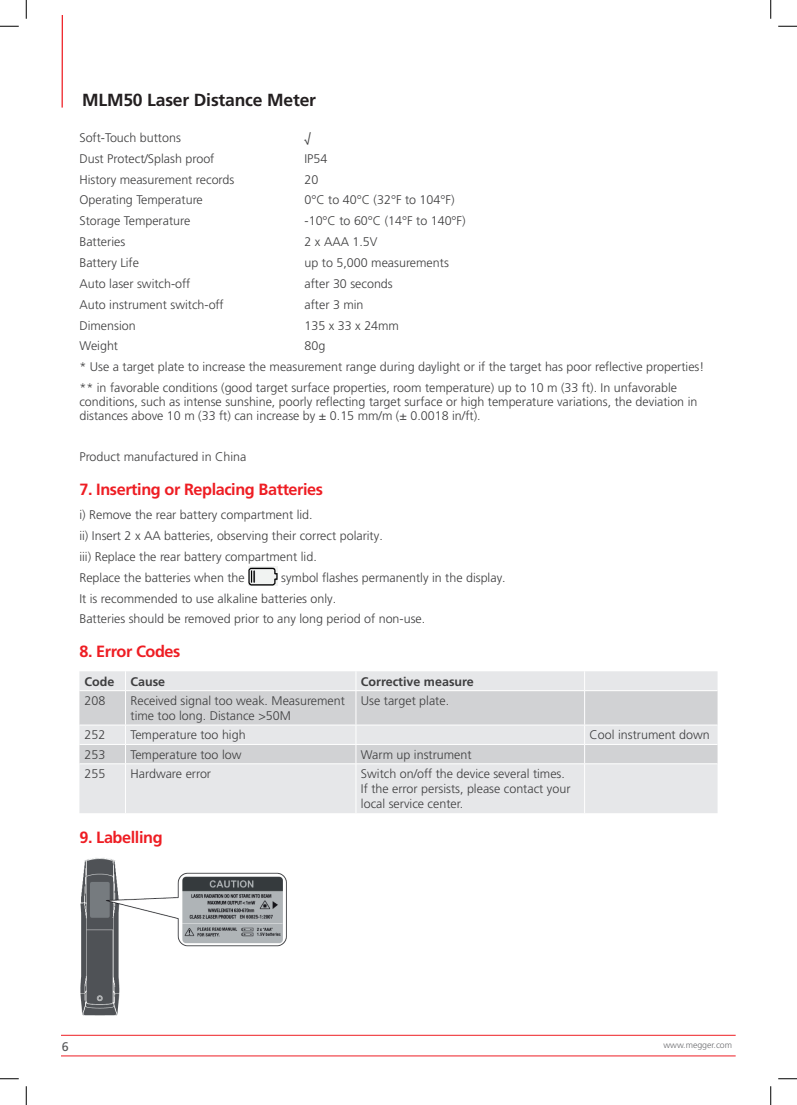
<style>
.page{position:relative;width:797px;height:1105px;background:#fff}
.page>*{position:absolute;margin:0;border:0;box-sizing:border-box;transform-origin:0 0}
.t1{font:700 17.5px "Frutiger LT Pro";letter-spacing:-.01em;color:#231f20}
.t2{font:700 16.25px "Frutiger LT Pro";letter-spacing:-.025em;color:#ee1d23}
.t3{font:300 12.5px/20.9px "Frutiger LT Pro";color:#3e3e3f}
.t4{font:700 12.5px "Frutiger LT Pro";color:#3e3e3f}
.t5{font:12.5px "Frutiger LT Pro";color:#57585a}
.t6{font:300 8.75px "Frutiger LT Pro";color:#6c6d70}
</style>
<div class="page">
<img style="left:248px;top:567px;width:30px;height:18px">
<div style="left:79px;top:671px;width:638px;height:142px;background:#e6e7e9"></div>
<svg style="left:79px;top:691px;width:638px;height:72px;background:#d6d7d9"></svg>
<svg style="left:125px;top:671px;width:1px;height:19px"></svg>
<svg style="left:355px;top:671px;width:1px;height:19px"></svg>
<svg style="left:584px;top:671px;width:1px;height:19px"></svg>
<hr style="left:79px;top:690px;width:46px;height:1px;background:#fff">
<hr style="left:125px;top:690px;width:231px;height:1px;background:#fff">
<hr style="left:125px;top:691px;width:1px;height:34px;background:#fff">
<hr style="left:356px;top:690px;width:228px;height:1px;background:#fff">
<hr style="left:355px;top:691px;width:1px;height:34px;background:#fff">
<hr style="left:584px;top:690px;width:133px;height:1px;background:#fff">
<hr style="left:584px;top:691px;width:1px;height:34px;background:#fff">
<hr style="left:79px;top:725px;width:46px;height:1px;background:#fff">
<hr style="left:125px;top:725px;width:231px;height:1px;background:#fff">
<hr style="left:356px;top:725px;width:228px;height:1px;background:#fff">
<hr style="left:584px;top:725px;width:133px;height:1px;background:#fff">
<hr style="left:79px;top:744px;width:46px;height:1px;background:#fff">
<hr style="left:125px;top:744px;width:231px;height:1px;background:#fff">
<svg style="left:125px;top:726px;width:1px;height:37px"></svg>
<hr style="left:356px;top:744px;width:228px;height:1px;background:#fff">
<svg style="left:355px;top:726px;width:1px;height:37px"></svg>
<hr style="left:584px;top:744px;width:133px;height:1px;background:#fff">
<svg style="left:584px;top:726px;width:1px;height:37px"></svg>
<hr style="left:79px;top:763px;width:46px;height:1px;background:#fff">
<hr style="left:125px;top:763px;width:231px;height:1px;background:#fff">
<hr style="left:125px;top:764px;width:1px;height:49px;background:#fff">
<hr style="left:356px;top:763px;width:228px;height:1px;background:#fff">
<hr style="left:355px;top:764px;width:1px;height:49px;background:#fff">
<hr style="left:584px;top:763px;width:133px;height:1px;background:#fff">
<hr style="left:584px;top:764px;width:1px;height:49px;background:#fff">
<img style="left:80px;top:858px;width:207px;height:158px">
<hr style="left:61px;top:1035px;width:674px;height:1px;background:#ee1d23">
<hr style="left:61px;top:1056px;width:674px;height:1px;background:#ee1d23">
<hr style="left:62px;top:16px;width:1px;height:92px;background:#ee1d23">
<svg style="left:0;top:25px;width:19px;height:2px"></svg>
<svg style="left:778px;top:25px;width:19px;height:2px"></svg>
<svg style="left:0;top:1078px;width:19px;height:1px"></svg>
<svg style="left:778px;top:1078px;width:19px;height:1px"></svg>
<svg style="left:25px;top:0;width:2px;height:19px"></svg>
<svg style="left:25px;top:1086px;width:2px;height:19px"></svg>
<svg style="left:770px;top:0;width:1px;height:19px"></svg>
<svg style="left:770px;top:1086px;width:1px;height:19px"></svg>
<h1 class="t1" style="left:82px;top:90px;width:235px">MLM50 Laser Distance Meter</h1>
<p class="t3" style="left:79px;top:127px;width:103px">Soft-Touch buttons</p>
<p class="t3" style="left:304px;top:127px;width:8px">√</p>
<p class="t3" style="left:79px;top:148px;width:136px">Dust Protect/Splash proof</p>
<p class="t3" style="left:304px;top:148px;width:24px">IP54</p>
<p class="t3" style="left:79px;top:169px;width:156px">History measurement records</p>
<p class="t3" style="left:304px;top:169px;width:15px">20</p>
<p class="t3" style="left:79px;top:190px;width:125px">Operating Temperature</p>
<p class="t3" style="left:304px;top:190px;width:151px">0°C to 40°C (32°F to 104°F)</p>
<p class="t3" style="left:79px;top:211px;width:112px">Storage Temperature</p>
<p class="t3" style="left:304px;top:211px;width:163px">-10°C to 60°C (14°F to 140°F)</p>
<p class="t3" style="left:79px;top:231px;width:47px">Batteries</p>
<p class="t3" style="left:304px;top:231px;width:74px">2 x AAA 1.5V</p>
<p class="t3" style="left:79px;top:252px;width:61px">Battery Life</p>
<p class="t3" style="left:304px;top:252px;width:146px">up to 5,000 measurements</p>
<p class="t3" style="left:79px;top:273px;width:112px">Auto laser switch-off</p>
<p class="t3" style="left:304px;top:273px;width:90px">after 30 seconds</p>
<p class="t3" style="left:79px;top:294px;width:146px">Auto instrument switch-off</p>
<p class="t3" style="left:304px;top:294px;width:61px">after 3 min</p>
<p class="t3" style="left:79px;top:315px;width:58px">Dimension</p>
<p class="t3" style="left:304px;top:315px;width:96px">135 x 33 x 24mm</p>
<p class="t3" style="left:79px;top:336px;width:40px">Weight</p>
<p class="t3" style="left:79px;top:336px;width:626px;text-indent:225px">80g<br>* Use a target plate to increase the measurement range during daylight or if the target has poor reflective properties! ** in favorable conditions (good target surface properties, room temperature) up to 10 m (33 ft). In unfavorable</p>
<p class="t3" style="left:79px;top:395px;width:619px;line-height:13.8px">conditions, such as intense sunshine, poorly reflecting target surface or high temperature variations, the deviation in distances above 10 m (33 ft) can increase by ± 0.15 mm/m (± 0.0018 in/ft).</p>
<p class="t3" style="left:79px;top:446px;width:168px">Product manufactured in China</p>
<h2 class="t2" style="left:79px;top:479px;width:245px">7. Inserting or Replacing Batteries</h2>
<p class="t3" style="left:79px;top:505px;width:305px">i) Remove the rear battery compartment lid.<br>ii) Insert 2 x AA batteries, observing their correct polarity. iii) Replace the rear battery compartment lid.<br>Replace the batteries when the</p>
<p class="t3" style="left:79px;top:567px;width:428px;text-indent:202px">symbol flashes permanently in the display.<br>It is recommended to use alkaline batteries only.<br>Batteries should be removed prior to any long period of non-use.</p>
<h2 class="t2" style="left:79px;top:642px;width:102px">8. Error Codes</h2>
<p class="t4" style="left:84px;top:674px;width:31px">Code</p>
<p class="t4" style="left:130px;top:674px;width:36px">Cause</p>
<p class="t4" style="left:361px;top:674px;width:114px">Corrective measure</p>
<p class="t3" style="left:84px;top:690px;width:22px">208</p>
<p class="t3" style="left:130px;top:693px;width:216px;line-height:15px">Received signal too weak. Measurement time too long. Distance &gt;50M</p>
<p class="t3" style="left:361px;top:690px;width:90px">Use target plate.</p>
<p class="t3" style="left:84px;top:725px;width:22px">252</p>
<p class="t3" style="left:130px;top:725px;width:117px">Temperature too high</p>
<p class="t3" style="left:589px;top:725px;width:122px">Cool instrument down</p>
<p class="t3" style="left:84px;top:744px;width:22px">253</p>
<p class="t3" style="left:130px;top:744px;width:112px">Temperature too low</p>
<p class="t3" style="left:361px;top:744px;width:112px">Warm up instrument</p>
<p class="t3" style="left:84px;top:763px;width:22px">255</p>
<p class="t3" style="left:130px;top:763px;width:82px">Hardware error</p>
<p class="t3" style="left:361px;top:766px;width:211px;line-height:15px">Switch on/off the device several times.<br>If the error persists, please contact your local service center.</p>
<h2 class="t2" style="left:79px;top:828px;width:85px">9. Labelling</h2>
<p class="t5" style="left:62px;top:1039px;width:8px">6</p>
<p class="t6" style="left:663px;top:1040px;width:70px">www.megger.com</p>
</div>
